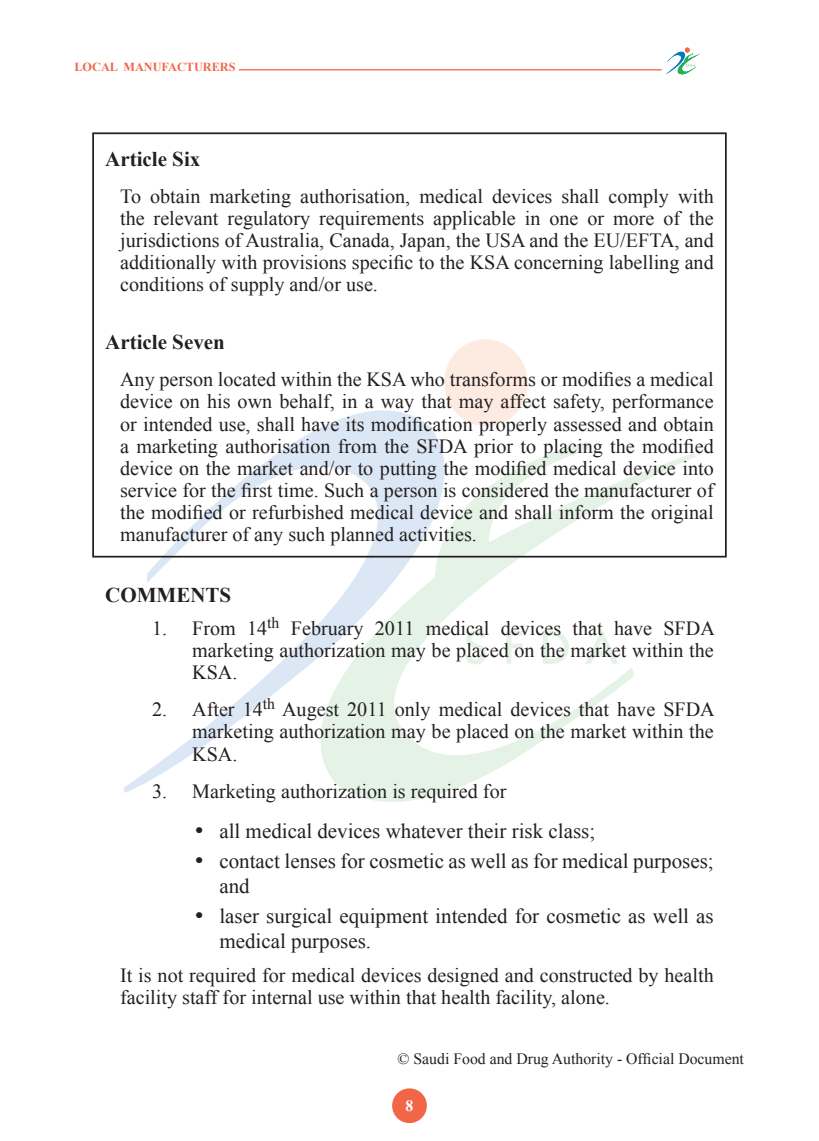
<style>
.page{position:relative;width:819px;height:1141px;background:#fff}
.page>*{position:absolute;margin:0;border:0;box-sizing:border-box;transform-origin:0 0}
.t1{font:21px/25.2px "Times New Roman";color:#231f20}
.sime_title{font:700 21px "Times New Roman";color:#231f20}
.New_Normal_text{font:20.12px/22.2px "Times New Roman";color:#231f20;text-align:justify}
.t2{font:15.75px "Times New Roman";color:#231f20}
.t3{font:700 15.75px "Times New Roman";color:#fff}
.t4{font:700 12.25px "Times New Roman";color:#f26648}
</style>
<div class="page">
<div style="left:392px;top:1088px;width:35px;height:35px;background:#f26648;border-radius:50%"></div>
<svg style="left:124px;top:410px;width:380px;height:381px"></svg>
<svg style="left:276px;top:442px;width:418px;height:360px"></svg>
<div style="left:444px;top:339px;width:82px;height:86px;background:#fdeae0;border-radius:50%"></div>
<svg style="left:465px;top:630px;width:21px;height:34px"></svg>
<svg style="left:506px;top:631px;width:17px;height:33px"></svg>
<svg style="left:543px;top:631px;width:26px;height:33px"></svg>
<svg style="left:585px;top:629px;width:33px;height:35px"></svg>
<svg style="left:666px;top:48px;width:33px;height:27px"></svg>
<hr style="left:239px;top:69px;width:422px;height:1px;background:#f26648">
<div style="left:92px;top:132px;width:634px;height:426px;border:2px solid #231f20"></div>
<p class="t4" style="left:74px;top:58px;width:163px">LOCAL MANUFACTURERS</p>
<p class="sime_title" style="left:105px;top:144px;width:97px">Article Six</p>
<p class="New_Normal_text" style="left:120px;top:185px;width:595px">To obtain marketing authorisation, medical devices shall comply with the relevant regulatory requirements applicable in one or more of the jurisdictions of Australia, Canada, Japan, the USA and the EU/EFTA, and additionally with provisions specific to the KSA concerning labelling and conditions of supply and/or use.</p>
<p class="sime_title" style="left:105px;top:328px;width:121px">Article Seven</p>
<p class="New_Normal_text" style="left:120px;top:368px;width:595px">Any person located within the KSA who transforms or modifies a medical device on his own behalf, in a way that may affect safety, performance or intended use, shall have its modification properly assessed and obtain a marketing authorisation from the SFDA prior to placing the modified device on the market and/or to putting the modified medical device into service for the first time. Such a person is considered the manufacturer of the modified or refurbished medical device and shall inform the original manufacturer of any such planned activities.</p>
<p class="sime_title" style="left:105px;top:581px;width:128px">COMMENTS</p>
<p class="New_Normal_text" style="left:192px;top:617px;width:524px;text-indent:-40px">1. From 14<sup>th</sup> February 2011 medical devices that have SFDA marketing authorization may be placed on the market within the KSA.</p>
<p class="New_Normal_text" style="left:192px;top:698px;width:524px;text-indent:-40px">2. After 14<sup>th</sup> Augest 2011 only medical devices that have SFDA marketing authorization may be placed on the market within the KSA.</p>
<p class="New_Normal_text" style="left:152px;top:779px;width:356px">3. Marketing authorization is required for</p>
<p class="t1" style="left:194px;top:818px;width:402px">• all medical devices whatever their risk class;</p>
<p class="t1" style="left:219px;top:848px;width:496px;text-indent:-25px">• contact lenses for cosmetic as well as for medical purposes; and</p>
<p class="t1" style="left:219px;top:903px;width:496px;text-indent:-25px">• laser surgical equipment intended for cosmetic as well as medical purposes.</p>
<p class="New_Normal_text" style="left:120px;top:964px;width:595px">It is not required for medical devices designed and constructed by health facility staff for internal use within that health facility, alone.</p>
<p class="t2" style="left:397px;top:1048px;width:348px">© Saudi Food and Drug Authority - Official Document</p>
<p class="t3" style="left:405px;top:1095px;width:9px">8</p>
</div>
